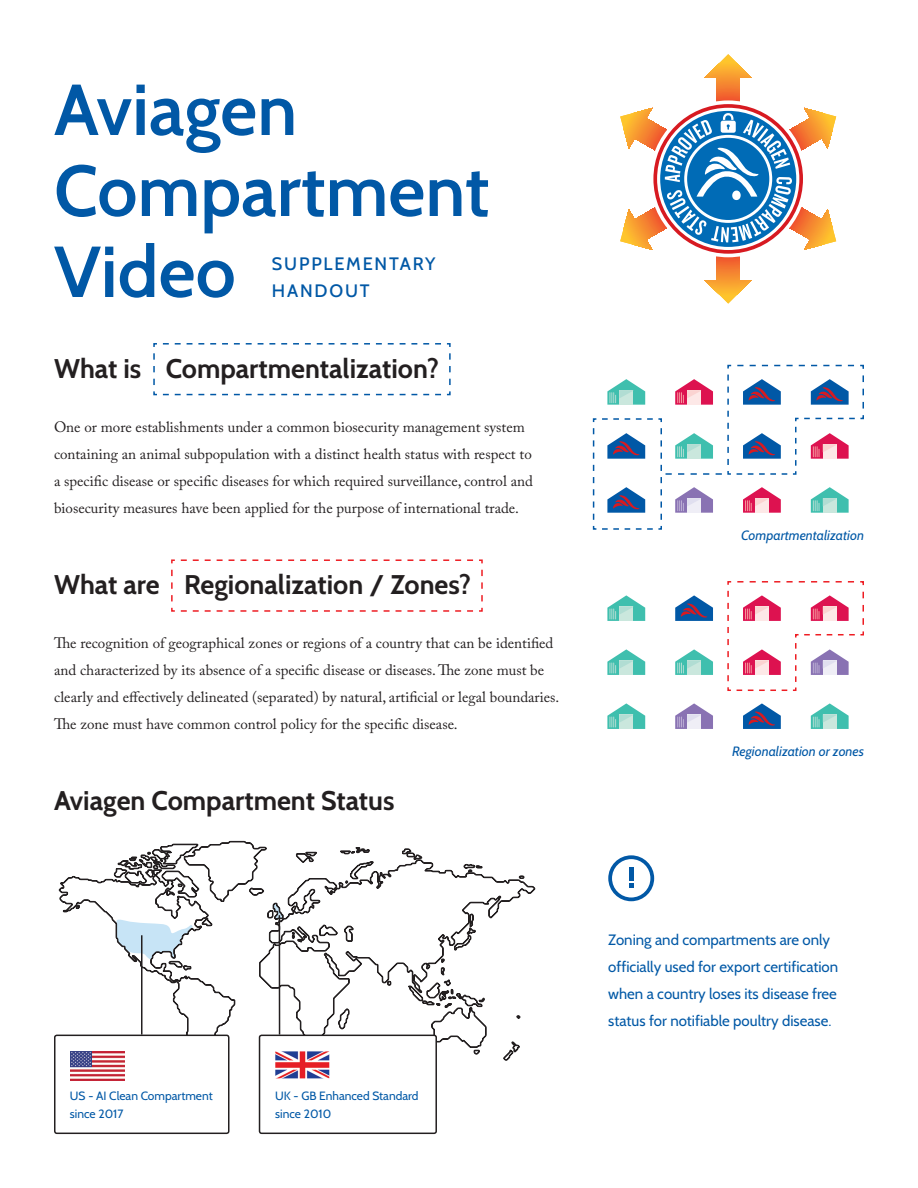
<style>
.page{position:relative;width:918px;height:1188px;background:#fff}
.page>*{position:absolute;margin:0;border:0;box-sizing:border-box;transform-origin:0 0}
.t1{font:600 72px/81px "Cabin";color:#0158a6}
.t2{font:700 27px "Cabin";color:#231f20}
.t3{font:500 18px/27px "Cabin";letter-spacing:.1em;color:#0158a6}
.t4{font:15px/27px "Adobe Caslon Pro";color:#231f20}
.t5{font:15px/27px "Cabin";color:#0158a6}
.t6{font:italic 13.5px "Cabin";color:#0158a6}
.t7{font:12px/18px "Cabin";color:#0158a6}
</style>
<div class="page">
<svg style="left:284px;top:860px;width:252px;height:175px"></svg>
<svg style="left:292px;top:931px;width:10px;height:12px"></svg>
<svg style="left:503px;top:1041px;width:17px;height:20px"></svg>
<svg style="left:387px;top:981px;width:5px;height:5px"></svg>
<svg style="left:296px;top:852px;width:21px;height:11px"></svg>
<svg style="left:402px;top:848px;width:20px;height:12px"></svg>
<svg style="left:463px;top:864px;width:20px;height:8px"></svg>
<svg style="left:519px;top:875px;width:5px;height:4px"></svg>
<svg style="left:454px;top:913px;width:22px;height:38px"></svg>
<svg style="left:516px;top:1015px;width:4px;height:4px"></svg>
<svg style="left:408px;top:958px;width:79px;height:97px"></svg>
<svg style="left:59px;top:841px;width:225px;height:236px"></svg>
<svg style="left:340px;top:847px;width:30px;height:7px"></svg>
<hr style="left:279px;top:915px;width:1px;height:120px;background:#231f20">
<svg style="left:624px;top:75px;width:208px;height:208px"></svg>
<div style="left:608px;top:855px;width:46px;height:46px;border:4px solid #0158a6;border-radius:50%"></div>
<hr style="left:629px;top:867px;width:4px;height:13px;background:#0158a6">
<svg style="left:629px;top:884px;width:4px;height:4px"></svg>
<div style="left:55px;top:1035px;width:174px;height:98px;background:#fff;border-radius:2px"></div>
<div style="left:54px;top:1035px;width:175px;height:99px;border:2px solid #231f20;border-radius:2px"></div>
<img style="left:70px;top:1052px;width:54px;height:28px">
<div style="left:260px;top:1035px;width:176px;height:98px;background:#fff;border-radius:2px"></div>
<div style="left:259px;top:1035px;width:178px;height:99px;border:2px solid #231f20;border-radius:2px"></div>
<img style="left:275px;top:1051px;width:54px;height:27px">
<hr style="left:141px;top:935px;width:1px;height:100px;background:#231f20">
<svg style="left:153px;top:343px;width:298px;height:53px"></svg>
<svg style="left:171px;top:559px;width:312px;height:53px"></svg>
<svg style="left:592px;top:364px;width:272px;height:166px"></svg>
<svg style="left:607px;top:595px;width:38px;height:26px"></svg>
<svg style="left:675px;top:649px;width:38px;height:26px"></svg>
<svg style="left:811px;top:703px;width:38px;height:26px"></svg>
<svg style="left:675px;top:595px;width:38px;height:26px"></svg>
<svg style="left:743px;top:703px;width:38px;height:26px"></svg>
<svg style="left:607px;top:649px;width:38px;height:26px"></svg>
<svg style="left:607px;top:703px;width:38px;height:26px"></svg>
<svg style="left:727px;top:581px;width:137px;height:110px"></svg>
<svg style="left:675px;top:703px;width:38px;height:26px"></svg>
<h1 class="t1" style="left:54px;top:69px;width:437px">Aviagen<br>Compartment<br>Video</h1>
<p class="t3" style="left:272px;top:250px;width:165px">SUPPLEMENTARY<br>HANDOUT</p>
<h2 class="t2" style="left:54px;top:352px;width:387px">What is Compartmentalization?</h2>
<p class="t4" style="left:54px;top:413px;width:480px">One or more establishments under a common biosecurity management system containing an animal subpopulation with a distinct health status with respect to a specific disease or specific diseases for which required surveillance, control and biosecurity measures have been applied for the purpose of international trade.</p>
<h2 class="t2" style="left:54px;top:568px;width:419px">What are Regionalization / Zones?</h2>
<p class="t4" style="left:54px;top:629px;width:507px">The recognition of geographical zones or regions of a country that can be identified and characterized by its absence of a specific disease or diseases. The zone must be clearly and effectively delineated (separated) by natural, artificial or legal boundaries.<br>The zone must have common control policy for the specific disease.</p>
<h2 class="t2" style="left:54px;top:784px;width:342px">Aviagen Compartment Status</h2>
<p class="t7" style="left:70px;top:1086px;width:144px">US - AI Clean Compartment since 2017</p>
<p class="t7" style="left:275px;top:1086px;width:145px">UK - GB Enhanced Standard since 2010</p>
<p class="t6" style="left:741px;top:527px;width:124px">Compartmentalization</p>
<p class="t6" style="left:732px;top:743px;width:133px">Regionalization or zones</p>
<p class="t5" style="left:608px;top:926px;width:231px">Zoning and compartments are only officially used for export certification when a country loses its disease free status for notifiable poultry disease.</p>
</div>
